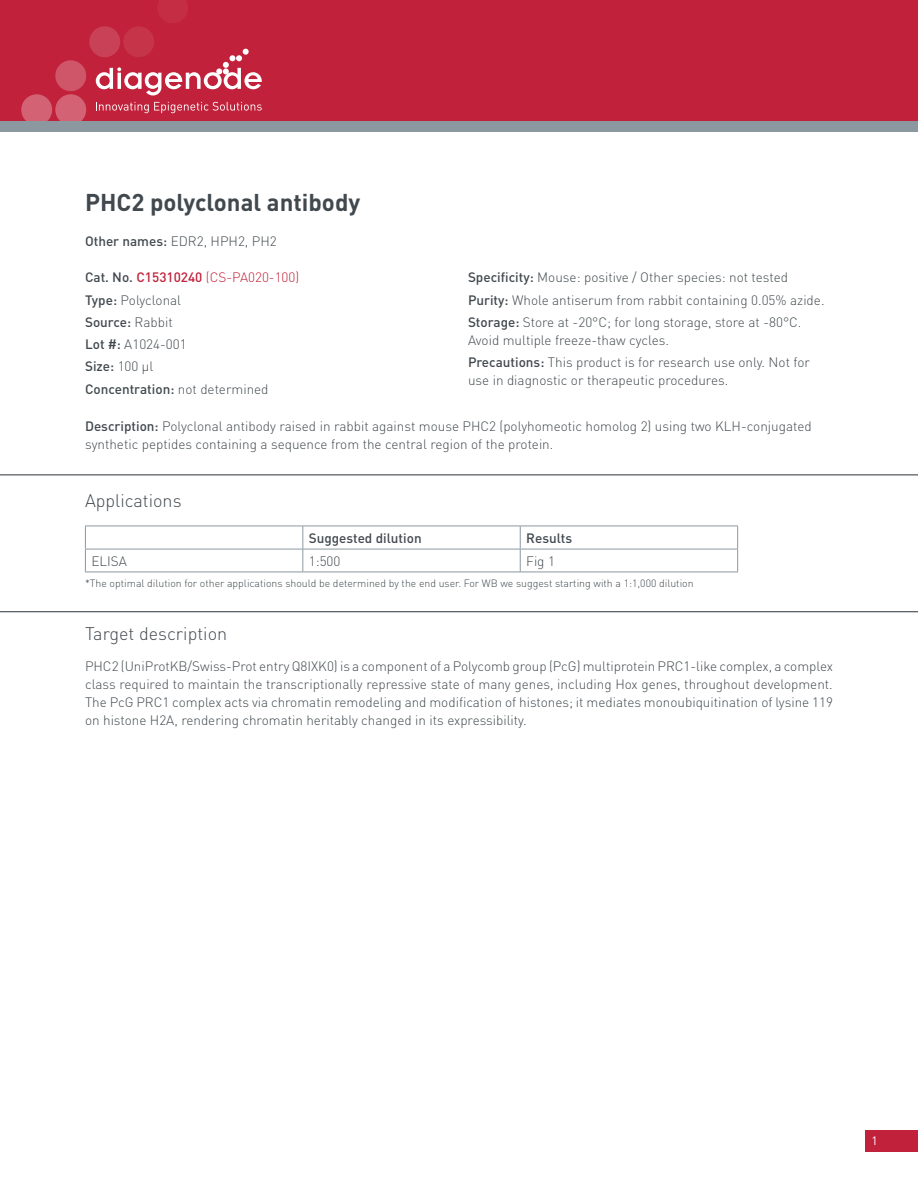
<style>
.page{position:relative;width:918px;height:1188px;background:#fff}
.page>*{position:absolute;margin:0;border:0;box-sizing:border-box;transform-origin:0 0}
.TITLE_1{font:700 24px "DIN";color:#41494e}
.TITLE_2{font:300 18px "DIN";color:#41494e}
.BODY_left{font:300 13.5px/18px "DIN";color:#41494e}
.BODY_justifié{font:300 13.5px/18px "DIN";color:#41494e;text-align:justify}
.BODY_left-2{font:500 13.5px "DIN";color:#41494e}
.BODY_left-3{font:300 13.5px "DIN";color:#c1213a}
.TAB{font:500 13.5px "DIN";color:#41494e}
.TAB-2{font:300 13.5px "DIN";color:#41494e}
.t1{font:12px "DIN";color:#fff}
.t2{font:300 10.5px "DIN";color:#41494e}
.s1{font-weight:500}
.s2{font-weight:500;color:#41494e}
.s3{font-weight:300}
</style>
<div class="page">
<div style="left:865px;top:1131px;width:53px;height:21px;background:#c1213a"></div>
<div style="left:0;top:0;width:918px;height:121px;background:#c1213a"></div>
<div style="left:55px;top:94px;width:31px;height:31px;background:#d36374;border-radius:50%"></div>
<div style="left:21px;top:94px;width:31px;height:31px;background:#d36374;border-radius:50%"></div>
<div style="left:55px;top:60px;width:31px;height:31px;background:#cf5568;border-radius:50%"></div>
<div style="left:89px;top:26px;width:31px;height:31px;background:#c94156;border-radius:50%"></div>
<div style="left:123px;top:26px;width:31px;height:31px;background:#c6344a;border-radius:50%"></div>
<svg style="left:158px;top:0;width:30px;height:23px"></svg>
<div style="left:0;top:121px;width:918px;height:11px;background:#8b98a0"></div>
<svg style="left:96px;top:49px;width:166px;height:46px"></svg>
<svg style="left:96px;top:102px;width:166px;height:11px"></svg>
<hr style="left:85px;top:526px;width:218px;height:1px;background:#8b98a0">
<hr style="left:303px;top:526px;width:217px;height:1px;background:#8b98a0">
<hr style="left:520px;top:526px;width:218px;height:1px;background:#8b98a0">
<hr style="left:85px;top:549px;width:218px;height:1px;background:#8b98a0">
<svg style="left:85px;top:526px;width:1px;height:46px"></svg>
<hr style="left:303px;top:549px;width:217px;height:1px;background:#8b98a0">
<svg style="left:302px;top:526px;width:1px;height:46px"></svg>
<hr style="left:520px;top:549px;width:218px;height:1px;background:#8b98a0">
<svg style="left:520px;top:526px;width:1px;height:46px"></svg>
<svg style="left:737px;top:526px;width:1px;height:46px"></svg>
<hr style="left:85px;top:572px;width:218px;height:1px;background:#8b98a0">
<hr style="left:303px;top:572px;width:217px;height:1px;background:#8b98a0">
<hr style="left:520px;top:572px;width:218px;height:1px;background:#8b98a0">
<hr style="left:0;top:474px;width:918px;height:1px;background:#41494e">
<hr style="left:0;top:611px;width:918px;height:1px;background:#41494e">
<p class="TITLE_1" style="left:85px;top:187px;width:277px">PHC2 polyclonal antibody</p>
<p class="BODY_left" style="left:85px;top:232px;width:193px"><span class="s1">Other names:</span> EDR2, HPH2, PH2</p>
<p class="BODY_left-3" style="left:85px;top:269px;width:216px"><span class="s2">Cat. No.</span> <span class="s1">C15310240</span> (CS-PA020-100)</p>
<p class="BODY_left" style="left:85px;top:291px;width:98px"><span class="s1">Type:</span> Polyclonal</p>
<p class="BODY_left-2" style="left:85px;top:313px;width:89px">Source: <span class="s3">Rabbit</span></p>
<p class="BODY_left" style="left:85px;top:335px;width:103px"><span class="s1">Lot #:</span> A1024-001</p>
<p class="BODY_left-2" style="left:85px;top:358px;width:70px">Size: <span class="s3">100 µl</span></p>
<p class="BODY_left-2" style="left:85px;top:380px;width:185px">Concentration: <span class="s3">not determined</span></p>
<p class="BODY_left" style="left:468px;top:268px;width:322px"><span class="s1">Specificity:</span> Mouse: positive / Other species: not tested</p>
<p class="BODY_left" style="left:468px;top:291px;width:358px"><span class="s1">Purity:</span> Whole antiserum from rabbit containing 0.05% azide.</p>
<p class="BODY_left" style="left:468px;top:313px;width:335px"><span class="s1">Storage:</span> Store at -20°C; for long storage, store at -80°C.<br>Avoid multiple freeze-thaw cycles.</p>
<p class="BODY_left" style="left:468px;top:353px;width:344px"><span class="s1">Precautions:</span> This product is for research use only. Not for use in diagnostic or therapeutic procedures.</p>
<p class="BODY_left" style="left:85px;top:417px;width:728px"><span class="s1">Description:</span> Polyclonal antibody raised in rabbit against mouse PHC2 (polyhomeotic homolog 2) using two KLH-conjugated synthetic peptides containing a sequence from the central region of the protein.</p>
<p class="TITLE_2" style="left:85px;top:489px;width:98px">Applications</p>
<p class="TAB" style="left:309px;top:530px;width:114px">Suggested dilution</p>
<p class="TAB" style="left:526px;top:530px;width:48px">Results</p>
<p class="TAB-2" style="left:91px;top:553px;width:37px">ELISA</p>
<p class="TAB-2" style="left:309px;top:553px;width:33px">1:500</p>
<p class="TAB-2" style="left:526px;top:553px;width:30px">Fig 1</p>
<p class="t2" style="left:85px;top:577px;width:610px">*The optimal dilution for other applications should be determined by the end user. For WB we suggest starting with a 1:1,000 dilution</p>
<p class="TITLE_2" style="left:85px;top:623px;width:144px">Target description</p>
<p class="BODY_justifié" style="left:85px;top:657px;width:750px">PHC2 (UniProtKB/Swiss-Prot entry Q8IXK0) is a component of a Polycomb group (PcG) multiprotein PRC1-like complex, a complex class required to maintain the transcriptionally repressive state of many genes, including Hox genes, throughout development.<br>The PcG PRC1 complex acts via chromatin remodeling and modification of histones; it mediates monoubiquitination of lysine 119 on histone H2A, rendering chromatin heritably changed in its expressibility.</p>
<p class="t1" style="left:871px;top:1133px;width:8px">1</p>
</div>
